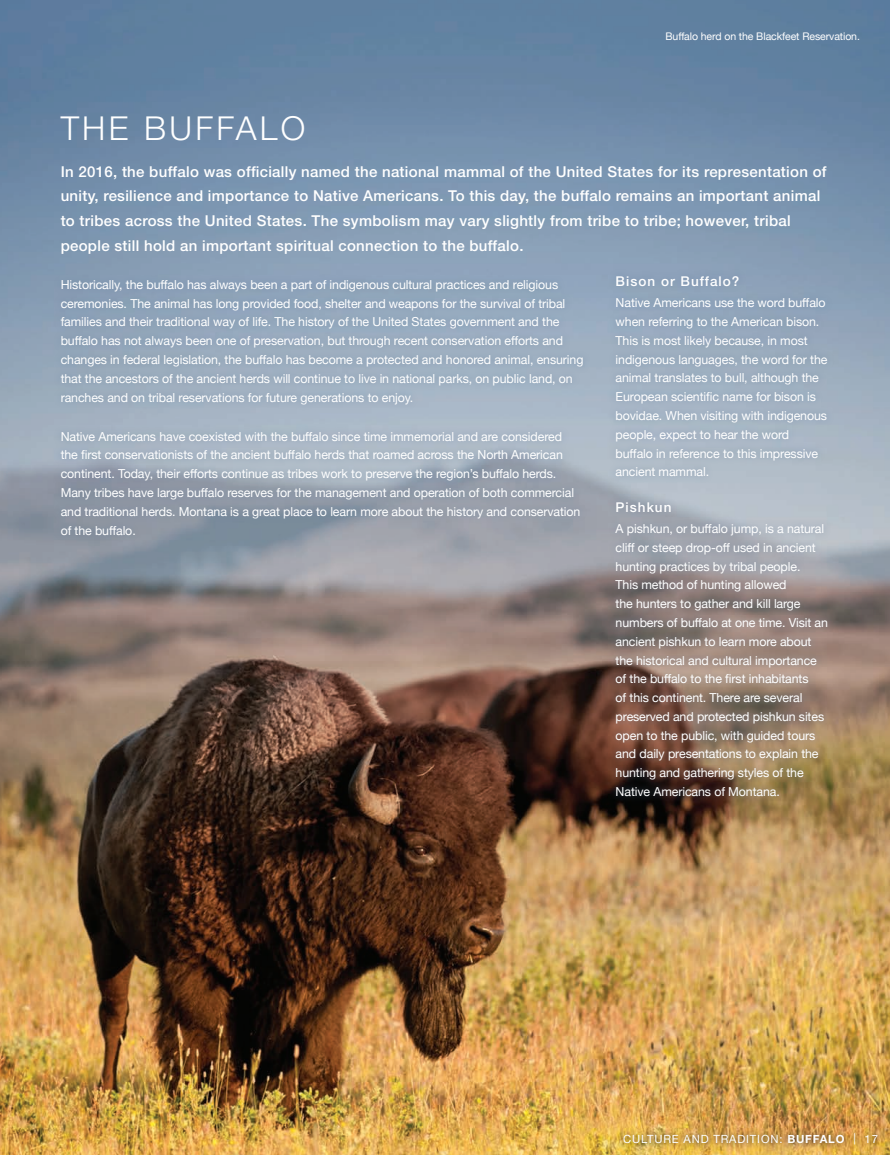
<style>
.page{position:relative;width:890px;height:1155px;background:#fff}
.page>*{position:absolute;margin:0;border:0;box-sizing:border-box;transform-origin:0 0}
.t1{font:300 33px "Helvetica Neue";letter-spacing:.1em;color:#fff}
.Intro_Page_Paragraph{font:500 15px/24.8px "Helvetica Neue";letter-spacing:.02em;color:#fff}
.Standard_Body{font:500 13.5px "Helvetica Neue";letter-spacing:.075em;color:#fff}
.Standard_Body-2{font:12.3px/18.8px "Helvetica Neue";letter-spacing:-.01em;color:#fff}
.t2{font:11.25px "Helvetica Neue";letter-spacing:.075em;color:#fff}
.t3{font:10.5px "Helvetica Neue";letter-spacing:-.01em;color:#fff}
.s1{font-weight:700}
</style>
<div class="page">
<img style="left:0;top:0;width:890px;height:1154px">
<img style="left:616px;top:1126px;width:268px;height:24px">
<div style="left:54px;top:272px;width:536px;height:270px;background:#5c7b9c;opacity:.5"></div>
<div style="left:608px;top:268px;width:227px;height:535px;background:#5c7b9c;opacity:.5"></div>
<p class="t3" style="left:665px;top:29px;width:196px">Buffalo herd on the Blackfeet Reservation.</p>
<p class="t1" style="left:61px;top:108px;width:246px">THE BUFFALO</p>
<p class="Intro_Page_Paragraph" style="left:61px;top:159px;width:767px">In 2016, the buffalo was officially named the national mammal of the United States for its representation of unity, resilience and importance to Native Americans. To this day, the buffalo remains an important animal to tribes across the United States. The symbolism may vary slightly from tribe to tribe; however, tribal people still hold an important spiritual connection to the buffalo.</p>
<p class="Standard_Body-2" style="left:61px;top:276px;width:524px">Historically, the buffalo has always been a part of indigenous cultural practices and religious ceremonies. The animal has long provided food, shelter and weapons for the survival of tribal families and their traditional way of life. The history of the United States government and the buffalo has not always been one of preservation, but through recent conservation efforts and changes in federal legislation, the buffalo has become a protected and honored animal, ensuring that the ancestors of the ancient herds will continue to live in national parks, on public land, on ranches and on tribal reservations for future generations to enjoy.</p>
<p class="Standard_Body-2" style="left:61px;top:427px;width:521px">Native Americans have coexisted with the buffalo since time immemorial and are considered the first conservationists of the ancient buffalo herds that roamed across the North American continent. Today, their efforts continue as tribes work to preserve the region’s buffalo herds.<br>Many tribes have large buffalo reserves for the management and operation of both commercial and traditional herds. Montana is a great place to learn more about the history and conservation of the buffalo.</p>
<p class="Standard_Body" style="left:615px;top:273px;width:125px">Bison or Buffalo?</p>
<p class="Standard_Body-2" style="left:615px;top:294px;width:213px">Native Americans use the word buffalo when referring to the American bison.<br>This is most likely because, in most indigenous languages, the word for the animal translates to bull, although the European scientific name for bison is bovidae. When visiting with indigenous people, expect to hear the word buffalo in reference to this impressive ancient mammal.</p>
<p class="Standard_Body" style="left:615px;top:499px;width:57px">Pishkun</p>
<p class="Standard_Body-2" style="left:615px;top:520px;width:214px">A pishkun, or buffalo jump, is a natural cliff or steep drop-off used in ancient hunting practices by tribal people.<br>This method of hunting allowed<br>the hunters to gather and kill large numbers of buffalo at one time. Visit an ancient pishkun to learn more about the historical and cultural importance of the buffalo to the first inhabitants<br>of this continent. There are several preserved and protected pishkun sites open to the public, with guided tours and daily presentations to explain the hunting and gathering styles of the Native Americans of Montana.</p>
<p class="t2" style="left:623px;top:1130px;width:256px">CULTURE AND TRADITION: <span class="s1">BUFFALO</span> | 17</p>
</div>
